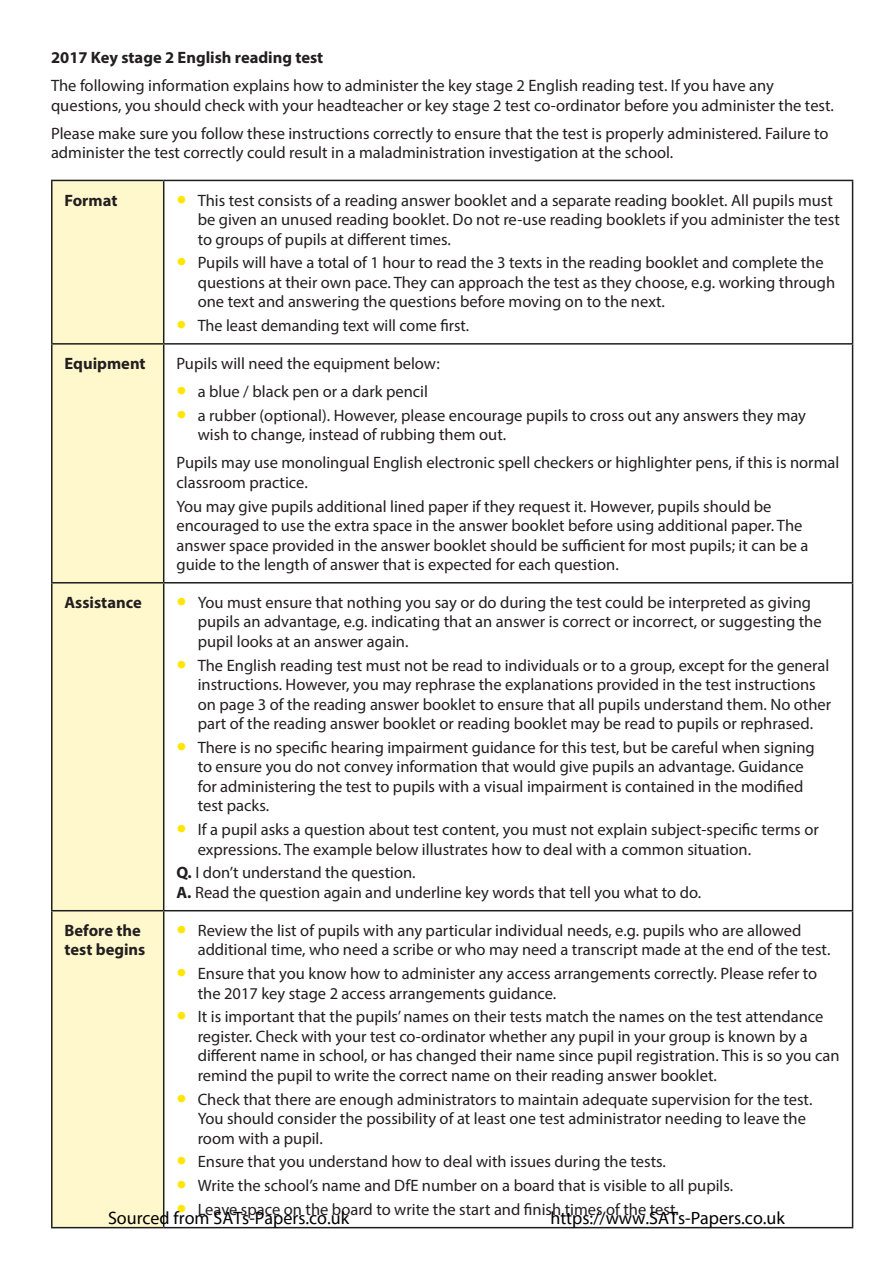
<style>
.page{position:relative;width:893px;height:1263px;background:#fff}
.page>*{position:absolute;margin:0;border:0;box-sizing:border-box;transform-origin:0 0}
.t1{font:18px "Myriad Pro";color:#000}
.Table_body_LEFT{font:16.5px/19.5px "Myriad Pro";color:#231f20}
.P__paragraph_text{font:16.5px/19.5px "Myriad Pro";color:#231f20}
.Table_body_LEFT-2{font:700 16.5px/19.5px "Myriad Pro";color:#231f20}
.P__paragraph_text-2{font:700 16.5px "Myriad Pro";color:#231f20}
.s1{font-size:36px;color:#ffe600}
.s2{font-weight:700}
</style>
<div class="page">
<div style="left:53px;top:181px;width:110px;height:1046px;background:#fff8cc"></div>
<hr style="left:51px;top:180px;width:113px;height:1px;background:#1d1e1f">
<hr style="left:51px;top:181px;width:2px;height:162px;background:#1d1e1f">
<hr style="left:164px;top:180px;width:689px;height:1px;background:#1d1e1f">
<hr style="left:163px;top:181px;width:1px;height:162px;background:#1d1e1f">
<hr style="left:852px;top:181px;width:1px;height:162px;background:#1d1e1f">
<hr style="left:51px;top:343px;width:113px;height:2px;background:#1d1e1f">
<hr style="left:51px;top:345px;width:2px;height:237px;background:#1d1e1f">
<hr style="left:164px;top:343px;width:689px;height:2px;background:#1d1e1f">
<hr style="left:163px;top:345px;width:1px;height:237px;background:#1d1e1f">
<hr style="left:852px;top:345px;width:1px;height:237px;background:#1d1e1f">
<hr style="left:51px;top:582px;width:113px;height:1px;background:#1d1e1f">
<hr style="left:51px;top:583px;width:2px;height:327px;background:#1d1e1f">
<hr style="left:164px;top:582px;width:689px;height:1px;background:#1d1e1f">
<hr style="left:163px;top:583px;width:1px;height:327px;background:#1d1e1f">
<hr style="left:852px;top:583px;width:1px;height:327px;background:#1d1e1f">
<hr style="left:51px;top:910px;width:113px;height:1px;background:#1d1e1f">
<hr style="left:51px;top:911px;width:2px;height:316px;background:#1d1e1f">
<hr style="left:164px;top:910px;width:689px;height:1px;background:#1d1e1f">
<hr style="left:163px;top:911px;width:1px;height:316px;background:#1d1e1f">
<hr style="left:852px;top:911px;width:1px;height:316px;background:#1d1e1f">
<hr style="left:51px;top:1227px;width:113px;height:1px;background:#1d1e1f">
<hr style="left:164px;top:1227px;width:689px;height:1px;background:#1d1e1f">
<p class="P__paragraph_text-2" style="left:51px;top:47px;width:274px">2017 Key stage 2 English reading test</p>
<p class="P__paragraph_text" style="left:51px;top:76px;width:784px">The following information explains how to administer the key stage 2 English reading test. If you have any questions, you should check with your headteacher or key stage 2 test co-ordinator before you administer the test.</p>
<p class="P__paragraph_text" style="left:51px;top:123px;width:779px">Please make sure you follow these instructions correctly to ensure that the test is properly administered. Failure to administer the test correctly could result in a maladministration investigation at the school.</p>
<p class="Table_body_LEFT-2" style="left:65px;top:190px;width:54px">Format</p>
<p class="Table_body_LEFT" style="left:198px;top:190px;width:644px;text-indent:-21px"><span class="s1">•</span> This test consists of a reading answer booklet and a separate reading booklet. All pupils must be given an unused reading booklet. Do not re-use reading booklets if you administer the test to groups of pupils at different times.</p>
<p class="Table_body_LEFT" style="left:198px;top:253px;width:639px;text-indent:-21px"><span class="s1">•</span> Pupils will have a total of 1 hour to read the 3 texts in the reading booklet and complete the questions at their own pace. They can approach the test as they choose, e.g. working through one text and answering the questions before moving on to the next.</p>
<p class="Table_body_LEFT" style="left:176px;top:316px;width:294px"><span class="s1">•</span> The least demanding text will come first.</p>
<p class="Table_body_LEFT-2" style="left:65px;top:353px;width:83px">Equipment</p>
<p class="Table_body_LEFT" style="left:176px;top:353px;width:265px">Pupils will need the equipment below:</p>
<p class="Table_body_LEFT" style="left:176px;top:381px;width:253px"><span class="s1">•</span> a blue / black pen or a dark pencil</p>
<p class="Table_body_LEFT" style="left:198px;top:405px;width:610px;text-indent:-21px"><span class="s1">•</span> a rubber (optional). However, please encourage pupils to cross out any answers they may wish to change, instead of rubbing them out.</p>
<p class="Table_body_LEFT" style="left:176px;top:453px;width:664px">Pupils may use monolingual English electronic spell checkers or highlighter pens, if this is normal classroom practice.</p>
<p class="Table_body_LEFT" style="left:176px;top:496px;width:633px">You may give pupils additional lined paper if they request it. However, pupils should be encouraged to use the extra space in the answer booklet before using additional paper. The answer space provided in the answer booklet should be sufficient for most pupils; it can be a guide to the length of answer that is expected for each question.</p>
<p class="Table_body_LEFT-2" style="left:65px;top:592px;width:79px">Assistance</p>
<p class="Table_body_LEFT" style="left:198px;top:592px;width:625px;text-indent:-21px"><span class="s1">•</span> You must ensure that nothing you say or do during the test could be interpreted as giving pupils an advantage, e.g. indicating that an answer is correct or incorrect, or suggesting the pupil looks at an answer again.</p>
<p class="Table_body_LEFT" style="left:198px;top:655px;width:635px;text-indent:-21px"><span class="s1">•</span> The English reading test must not be read to individuals or to a group, except for the general instructions. However, you may rephrase the explanations provided in the test instructions on page 3 of the reading answer booklet to ensure that all pupils understand them. No other part of the reading answer booklet or reading booklet may be read to pupils or rephrased.</p>
<p class="Table_body_LEFT" style="left:198px;top:737px;width:619px;text-indent:-21px"><span class="s1">•</span> There is no specific hearing impairment guidance for this test, but be careful when signing to ensure you do not convey information that would give pupils an advantage. Guidance for administering the test to pupils with a visual impairment is contained in the modified test packs.</p>
<p class="Table_body_LEFT" style="left:198px;top:820px;width:623px;text-indent:-21px"><span class="s1">•</span> If a pupil asks a question about test content, you must not explain subject-specific terms or expressions. The example below illustrates how to deal with a common situation.</p>
<p class="Table_body_LEFT" style="left:176px;top:863px;width:526px"><span class="s2">Q.</span> I don’t understand the question.<br><span class="s2">A.</span> Read the question again and underline key words that tell you what to do.</p>
<p class="Table_body_LEFT-2" style="left:65px;top:920px;width:82px">Before the test begins</p>
<p class="Table_body_LEFT" style="left:198px;top:920px;width:634px;text-indent:-21px"><span class="s1">•</span> Review the list of pupils with any particular individual needs, e.g. pupils who are allowed additional time, who need a scribe or who may need a transcript made at the end of the test.</p>
<p class="Table_body_LEFT" style="left:198px;top:963px;width:621px;text-indent:-21px"><span class="s1">•</span> Ensure that you know how to administer any access arrangements correctly. Please refer to the 2017 key stage 2 access arrangements guidance.</p>
<p class="Table_body_LEFT" style="left:198px;top:1007px;width:643px;text-indent:-21px"><span class="s1">•</span> It is important that the pupils’ names on their tests match the names on the test attendance register. Check with your test co-ordinator whether any pupil in your group is known by a different name in school, or has changed their name since pupil registration. This is so you can remind the pupil to write the correct name on their reading answer booklet.</p>
<p class="Table_body_LEFT" style="left:198px;top:1089px;width:616px;text-indent:-21px"><span class="s1">•</span> Check that there are enough administrators to maintain adequate supervision for the test.<br>You should consider the possibility of at least one test administrator needing to leave the room with a pupil.</p>
<p class="Table_body_LEFT" style="left:176px;top:1152px;width:491px"><span class="s1">•</span> Ensure that you understand how to deal with issues during the tests.</p>
<p class="Table_body_LEFT" style="left:176px;top:1175px;width:558px"><span class="s1">•</span> Write the school’s name and DfE number on a board that is visible to all pupils.</p>
<p class="Table_body_LEFT" style="left:176px;top:1199px;width:504px"><span class="s1">•</span> Leave space on the board to write the start and finish times of the test.</p>
<p class="t1" style="left:108px;top:1207px;width:243px">Sourced from SATs-Papers.co.uk</p>
<p class="t1" style="left:550px;top:1207px;width:236px">https://www.SATs-Papers.co.uk</p>
</div>
